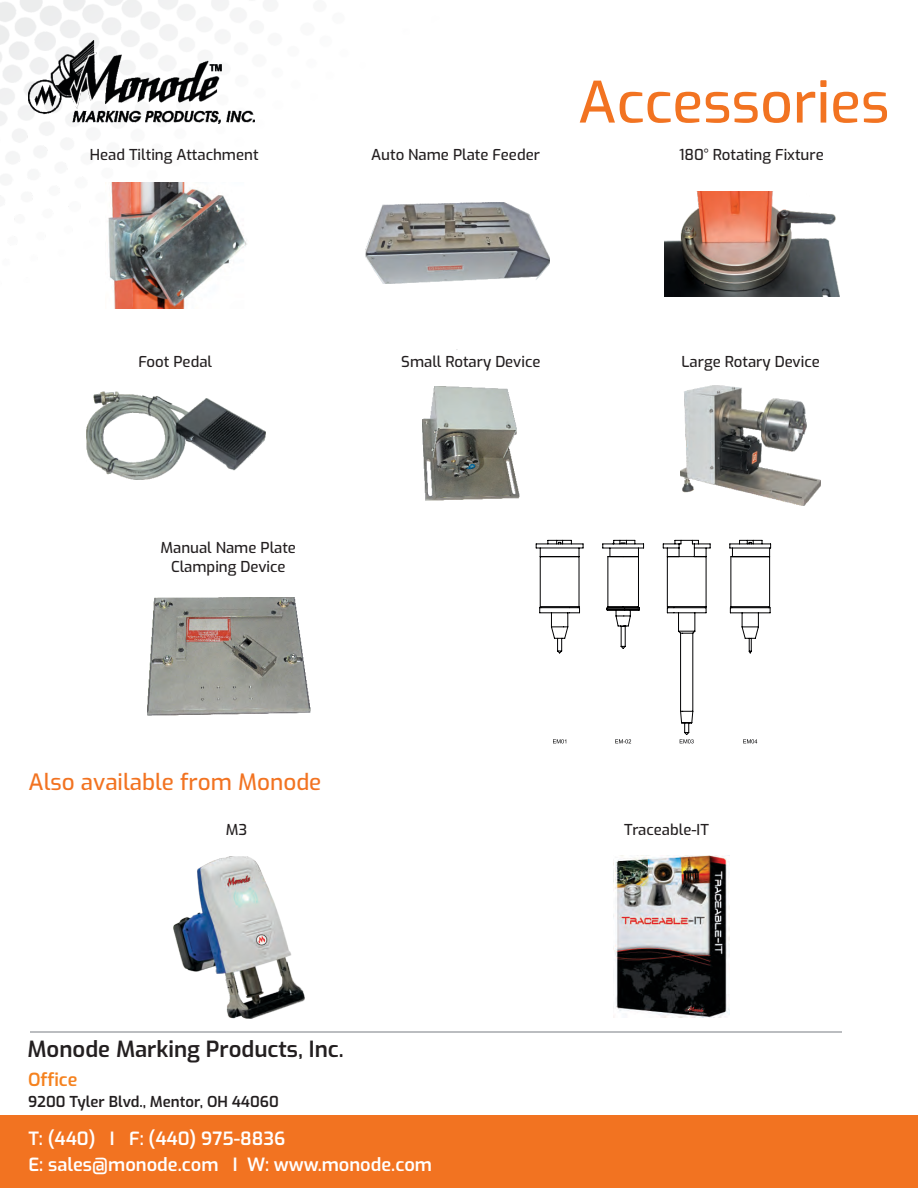
<style>
.page{position:relative;width:918px;height:1188px;background:#fff}
.page>*{position:absolute;margin:0;border:0;box-sizing:border-box;transform-origin:0 0}
.t1{font:500 56.85px "Exo";color:#f27321}
.t2{font:500 22.5px "Exo";color:#f27321}
.t3{font:600 22.2px "Exo";color:#231f20}
.t4{font:600 18.15px/25.7px "Exo";color:#fff}
.t5{font:600 18px "Exo";color:#f5821f}
.t6{font:500 15px/18.8px "Exo";color:#231f20;text-align:center}
.t7{font:600 15px "Exo";color:#231f20}
</style>
<div class="page">
<div style="left:0;top:1116px;width:918px;height:72px;background:#f27321"></div>
<img style="left:28px;top:40px;width:227px;height:83px">
<hr style="left:30px;top:1031px;width:812px;height:2px;background:#bbbdc0">
<img style="left:365px;top:202px;width:185px;height:81px">
<img style="left:664px;top:191px;width:175px;height:106px">
<img style="left:680px;top:385px;width:140px;height:120px">
<img style="left:422px;top:386px;width:97px;height:115px">
<img style="left:86px;top:392px;width:180px;height:88px">
<img style="left:147px;top:598px;width:163px;height:118px">
<svg style="left:662px;top:539px;width:49px;height:205px"></svg>
<svg style="left:729px;top:539px;width:43px;height:205px"></svg>
<svg style="left:602px;top:539px;width:43px;height:205px"></svg>
<svg style="left:535px;top:539px;width:49px;height:205px"></svg>
<img style="left:108px;top:183px;width:139px;height:126px">
<img style="left:174px;top:857px;width:130px;height:162px">
<img style="left:613px;top:856px;width:116px;height:162px">
<h1 class="t1" style="left:578px;top:66px;width:313px">Accessories</h1>
<p class="t6" style="left:90px;top:145px;width:170px">Head Tilting Attachment</p>
<p class="t6" style="left:371px;top:145px;width:170px">Auto Name Plate Feeder</p>
<p class="t6" style="left:679px;top:146px;width:146px">180° Rotating Fixture</p>
<p class="t6" style="left:138px;top:353px;width:75px">Foot Pedal</p>
<p class="t6" style="left:401px;top:353px;width:141px">Small Rotary Device</p>
<p class="t6" style="left:682px;top:352px;width:140px">Large Rotary Device</p>
<p class="t6" style="left:161px;top:539px;width:137px">Manual Name Plate<br>Clamping Device</p>
<h2 class="t2" style="left:29px;top:768px;width:294px">Also available from Monode</h2>
<p class="t6" style="left:226px;top:821px;width:23px">M3</p>
<p class="t6" style="left:624px;top:821px;width:86px">Traceable-IT</p>
<h3 class="t3" style="left:28px;top:1035px;width:318px">Monode Marking Products, Inc.</h3>
<p class="t5" style="left:28px;top:1068px;width:51px">Office</p>
<p class="t7" style="left:28px;top:1092px;width:252px">9200 Tyler Blvd., Mentor, OH 44060</p>
<p class="t4" style="left:28px;top:1126px;width:405px">T: (440) I F: (440) 975-8836<br>E: sales@monode.com I W: www.monode.com</p>
</div>
